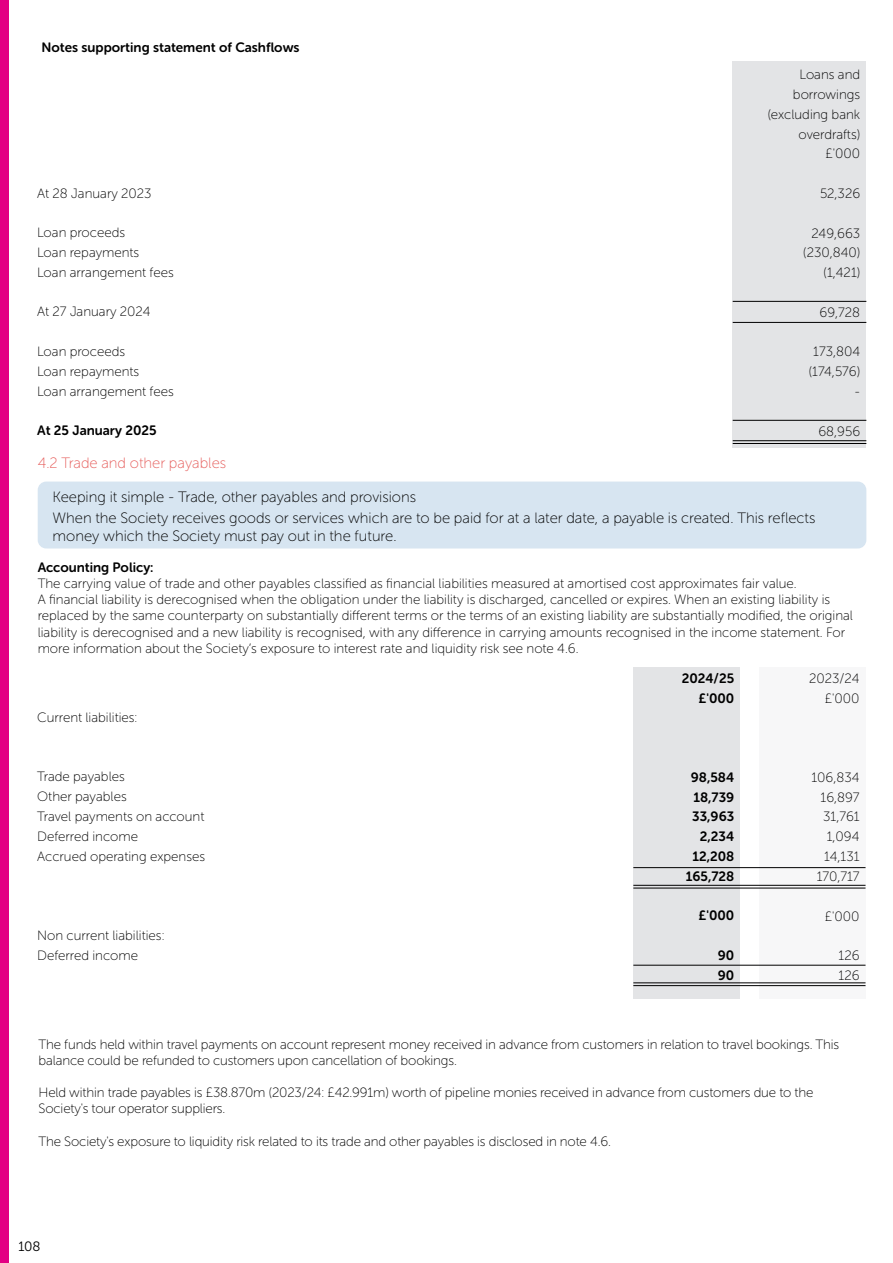
<style>
.page{position:relative;width:893px;height:1263px;background:#fff}
.page>*{position:absolute;margin:0;border:0;box-sizing:border-box;transform-origin:0 0}
.t1{font:15px/21.6px "Museo Sans Rounded 100";color:#000}
.t2{font:15px "Museo Sans Rounded 100";color:#e65e5c}
.t3{font:13.5px/19.8px "Museo Sans Rounded 100";color:#000}
.t4{font:13.5px/19.8px "Museo Sans Rounded 700";color:#000;text-align:right}
.t5{font:13.5px "Museo Sans Rounded 300";color:#000}
</style>
<div class="page">
<div style="left:634px;top:667px;width:106px;height:332px;background:#e3e4e6"></div>
<div style="left:760px;top:667px;width:106px;height:332px;background:#f7f7f8"></div>
<hr style="left:633px;top:885px;width:232px;height:1px;background:#000">
<hr style="left:633px;top:867px;width:232px;height:1px;background:#000">
<hr style="left:633px;top:888px;width:232px;height:1px;background:#000">
<hr style="left:633px;top:982px;width:232px;height:1px;background:#000">
<hr style="left:633px;top:965px;width:232px;height:1px;background:#000">
<hr style="left:633px;top:985px;width:232px;height:1px;background:#000">
<div style="left:38px;top:482px;width:828px;height:66px;background:#d7e5f1;border-radius:9px"></div>
<div style="left:733px;top:61px;width:133px;height:386px;background:#e3e4e6"></div>
<hr style="left:733px;top:440px;width:133px;height:1px;background:#000">
<hr style="left:733px;top:443px;width:133px;height:1px;background:#000">
<hr style="left:733px;top:420px;width:133px;height:1px;background:#000">
<hr style="left:733px;top:301px;width:133px;height:1px;background:#000">
<hr style="left:733px;top:322px;width:133px;height:1px;background:#000">
<div style="left:0;top:0;width:9px;height:1263px;background:#e30083"></div>
<p class="t4" style="left:42px;top:38px;width:259px">Notes supporting statement of Cashflows</p>
<p class="t3" style="left:37px;top:183px;width:116px">At 28 January 2023</p>
<p class="t3" style="left:37px;top:223px;width:138px">Loan proceeds<br>Loan repayments<br>Loan arrangement fees</p>
<p class="t3" style="left:37px;top:302px;width:115px">At 27 January 2024</p>
<p class="t3" style="left:37px;top:342px;width:138px">Loan proceeds<br>Loan repayments<br>Loan arrangement fees</p>
<p class="t4" style="left:37px;top:421px;width:121px">At 25 January 2025</p>
<p class="t3" style="left:768px;top:65px;width:94px;text-align:right">Loans and borrowings (excluding bank overdrafts) £'000</p>
<p class="t3" style="left:820px;top:184px;width:42px">52,326</p>
<p class="t3" style="left:803px;top:223px;width:58px;text-align:right">249,663 (230,840) (1,421)</p>
<p class="t3" style="left:820px;top:302px;width:42px">69,728</p>
<p class="t3" style="left:809px;top:342px;width:53px;text-align:right">173,804 (174,576) -</p>
<p class="t3" style="left:818px;top:421px;width:43px">68,956</p>
<p class="t2" style="left:38px;top:455px;width:190px">4.2 Trade and other payables</p>
<p class="t1" style="left:53px;top:486px;width:764px">Keeping it simple - Trade, other payables and provisions<br>When the Society receives goods or services which are to be paid for at a later date, a payable is created. This reflects</p>
<p class="t1" style="left:53px;top:525px;width:345px">money which the Society must pay out in the future.</p>
<p class="t4" style="left:38px;top:557px;width:117px">Accounting Policy:</p>
<p class="t3" style="left:38px;top:575px;width:817px;line-height:16.2px">The carrying value of trade and other payables classified as financial liabilities measured at amortised cost approximates fair value.<br>A financial liability is derecognised when the obligation under the liability is discharged, cancelled or expires. When an existing liability is replaced by the same counterparty on substantially different terms or the terms of an existing liability are substantially modified, the original liability is derecognised and a new liability is recognised, with any difference in carrying amounts recognised in the income statement. For more information about the Society’s exposure to interest rate and liquidity risk see note 4.6.</p>
<p class="t3" style="left:37px;top:708px;width:102px">Current liabilities:</p>
<p class="t3" style="left:37px;top:767px;width:169px">Trade payables<br>Other payables<br>Travel payments on account<br>Deferred income<br>Accrued operating expenses</p>
<p class="t3" style="left:37px;top:925px;width:129px">Non current liabilities:<br>Deferred income</p>
<p class="t4" style="left:682px;top:668px;width:54px">2024/25 £'000</p>
<p class="t4" style="left:686px;top:767px;width:50px">98,584<br>18,739<br>33,963<br>2,234<br>12,208<br>165,728</p>
<p class="t4" style="left:698px;top:906px;width:37px">£'000</p>
<p class="t4" style="left:718px;top:945px;width:18px;text-align:left">90<br>90</p>
<p class="t3" style="left:809px;top:668px;width:52px;text-align:right">2023/24 £'000</p>
<p class="t3" style="left:811px;top:767px;width:50px;text-align:right">106,834<br>16,897<br>31,761<br>1,094<br>14,131<br>170,717</p>
<p class="t3" style="left:825px;top:906px;width:36px">£'000</p>
<p class="t3" style="left:839px;top:946px;width:22px">126<br>126</p>
<p class="t3" style="left:39px;top:1036px;width:802px;line-height:16.2px">The funds held within travel payments on account represent money received in advance from customers in relation to travel bookings. This balance could be refunded to customers upon cancellation of bookings.</p>
<p class="t3" style="left:39px;top:1085px;width:776px;line-height:16.2px">Held within trade payables is £38.870m (2023/24: £42.991m) worth of pipeline monies received in advance from customers due to the<br>Society's tour operator suppliers.</p>
<p class="t3" style="left:39px;top:1131px;width:574px">The Society's exposure to liquidity risk related to its trade and other payables is disclosed in note 4.6.</p>
<p class="t5" style="left:19px;top:1239px;width:23px">108</p>
</div>
